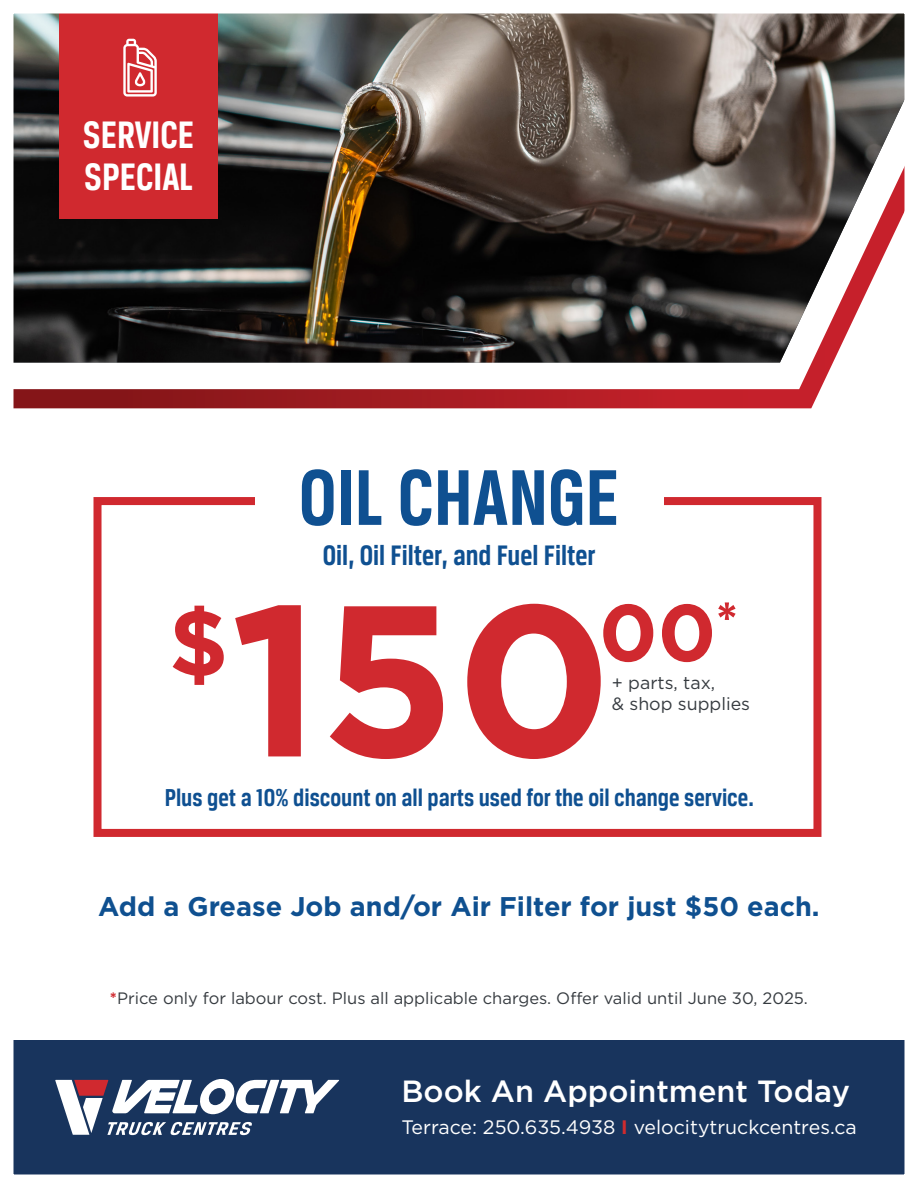
<style>
.page{position:relative;width:918px;height:1188px;background:#fff}
.page>*{position:absolute;margin:0;border:0;box-sizing:border-box;transform-origin:0 0}
.t1{font:700 214.5px "Gotham";color:#d0292f}
.t2{font:700 92.55px "Gotham";color:#d0292f}
.t3{font:700 84px "Breuer Condensed";color:#0f5091}
.t4{font:700 80.4px "Gotham";color:#d0292f}
.t5{font:700 40.8px/42px "Breuer Condensed";color:#fff}
.t6{font:500 30.6px "Gotham";color:#fff}
.Body_Copy{font:700 30px "Breuer Condensed";color:#0f5091}
.t7{font:700 27px "Gotham";color:#0f5090}
.Body_Copy-2{font:700 26.1px "Breuer Condensed";color:#0f5091}
.t8{font:19.5px "Gotham";color:#fff}
.t9{font:17.85px "Gotham";color:#363b40}
.Body_Copy-3{font:16.5px "Gotham";color:#363b40}
.s1{font-weight:700;color:#d0292f}
.s2{font-weight:700;color:#d02b2e}
</style>
<div class="page">
<img style="left:15px;top:15px;width:888px;height:123px">
<svg style="left:15px;top:138px;width:888px;height:270px"></svg>
<div style="left:0;top:1040px;width:918px;height:148px;background:#18345d"></div>
<svg style="left:55px;top:1079px;width:284px;height:56px"></svg>
<div style="left:94px;top:497px;width:727px;height:340px;border:8px solid #d0292f"></div>
<div style="left:255px;top:462px;width:408px;height:73px;background:#fff"></div>
<div style="left:59px;top:0;width:159px;height:218px;background:#d0292f"></div>
<svg style="left:123px;top:39px;width:34px;height:58px"></svg>
<div style="left:0;top:0;width:918px;height:1188px;border:14px solid #fff"></div>
<svg style="left:718px;top:602px;width:18px;height:18px"></svg>
<p class="t5" style="left:83px;top:113px;width:113px">SERVICE<br>SPECIAL</p>
<p class="t3" style="left:299px;top:451px;width:322px">OIL CHANGE</p>
<p class="Body_Copy" style="left:323px;top:539px;width:274px">Oil, Oil Filter, and Fuel Filter</p>
<p class="t1" style="left:230px;top:538px;width:384px">150</p>
<p class="t2" style="left:169px;top:582px;width:61px">$</p>
<p class="t4" style="left:599px;top:579px;width:119px">00</p>
<p class="t9" style="left:612px;top:671px;width:105px">+ parts, tax,</p>
<p class="t9" style="left:612px;top:692px;width:140px">&amp; shop supplies</p>
<p class="Body_Copy-2" style="left:165px;top:783px;width:591px">Plus get a 10% discount on all parts used for the oil change service.</p>
<p class="t7" style="left:98px;top:889px;width:723px">Add a Grease Job and/or Air Filter for just $50 each.</p>
<p class="Body_Copy-3" style="left:110px;top:987px;width:700px"><span class="s1">*</span>Price only for labour cost. Plus all applicable charges. Offer valid until June 30, 2025.</p>
<p class="t6" style="left:401px;top:1071px;width:450px">Book An Appointment Today</p>
<p class="t8" style="left:401px;top:1114px;width:457px">Terrace: 250.635.4938 <span class="s2">I</span> velocitytruckcentres.ca</p>
</div>
